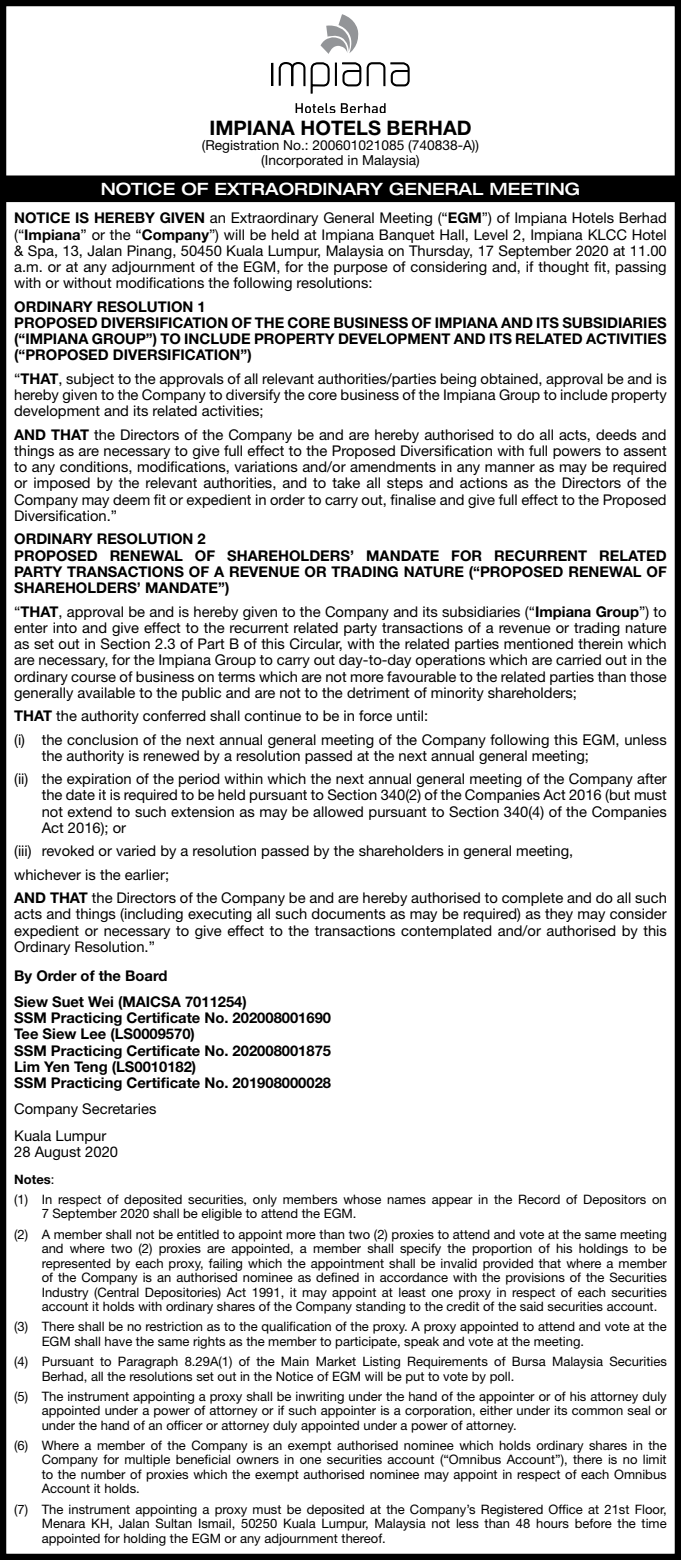
<style>
.page{position:relative;width:681px;height:1560px;background:#fff}
.page>*{position:absolute;margin:0;border:0;box-sizing:border-box;transform-origin:0 0}
.t1{font:700 20px "Helvetica Neue LT Std";color:#000}
.t2{font:500 expanded 17px "Helvetica Neue LT Std";color:#fff}
.t3{font:14.75px/16.2px "Helvetica Neue LT Std";color:#000;text-align:justify}
.t4{font:700 14.75px/16.2px "Helvetica Neue LT Std";color:#000}
.t5{font:13.75px/15px "Helvetica Neue LT Std";color:#000;text-align:center}
.t6{font:13px/14.5px "Helvetica Neue LT Std";color:#000}
.s1{font-weight:700}
</style>
<div class="page">
<div style="left:1px;top:177px;width:678px;height:24px;background:#000"></div>
<div style="left:0;top:175px;width:680px;height:27px;border:2px solid #000"></div>
<svg style="left:320px;top:14px;width:39px;height:40px"></svg>
<div style="left:271px;top:63px;width:2px;height:23px;border:1px solid #000"></div>
<svg style="left:272px;top:62px;width:64px;height:32px"></svg>
<svg style="left:342px;top:62px;width:67px;height:25px"></svg>
<svg style="left:295px;top:103px;width:40px;height:10px"></svg>
<svg style="left:341px;top:103px;width:44px;height:10px"></svg>
<div style="left:0;top:0;width:680px;height:1559px;border:6px solid #000"></div>
<h1 class="t1" style="left:209px;top:115px;width:263px">IMPIANA HOTELS BERHAD</h1>
<p class="t5" style="left:202px;top:137px;width:278px">(Registration No.: 200601021085 (740838-A)) (Incorporated in Malaysia)</p>
<p class="t2" style="left:101px;top:178px;width:481px">NOTICE OF EXTRAORDINARY GENERAL MEETING</p>
<p class="t3" style="left:14px;top:210px;width:654px"><span class="s1">NOTICE IS HEREBY GIVEN</span> an Extraordinary General Meeting (“<span class="s1">EGM</span>”) of Impiana Hotels Berhad (“<span class="s1">Impiana</span>” or the “<span class="s1">Company</span>”) will be held at Impiana Banquet Hall, Level 2, Impiana KLCC Hotel &amp; Spa, 13, Jalan Pinang, 50450 Kuala Lumpur, Malaysia on Thursday, 17 September 2020 at 11.00 a.m. or at any adjournment of the EGM, for the purpose of considering and, if thought fit, passing with or without modifications the following resolutions:</p>
<p class="t4" style="left:14px;top:298px;width:653px">ORDINARY RESOLUTION 1<br>PROPOSED DIVERSIFICATION OF THE CORE BUSINESS OF IMPIANA AND ITS SUBSIDIARIES (“IMPIANA GROUP”) TO INCLUDE PROPERTY DEVELOPMENT AND ITS RELATED ACTIVITIES (“PROPOSED DIVERSIFICATION”)</p>
<p class="t3" style="left:14px;top:370px;width:653px">“<span class="s1">THAT</span>, subject to the approvals of all relevant authorities/parties being obtained, approval be and is hereby given to the Company to diversify the core business of the Impiana Group to include property development and its related activities;</p>
<p class="t3" style="left:14px;top:426px;width:654px"><span class="s1">AND THAT</span> the Directors of the Company be and are hereby authorised to do all acts, deeds and things as are necessary to give full effect to the Proposed Diversification with full powers to assent to any conditions, modifications, variations and/or amendments in any manner as may be required or imposed by the relevant authorities, and to take all steps and actions as the Directors of the Company may deem fit or expedient in order to carry out, finalise and give full effect to the Proposed Diversification.”</p>
<p class="t4" style="left:14px;top:530px;width:653px">ORDINARY RESOLUTION 2<br>PROPOSED RENEWAL OF SHAREHOLDERS’ MANDATE FOR RECURRENT RELATED PARTY TRANSACTIONS OF A REVENUE OR TRADING NATURE (“PROPOSED RENEWAL OF SHAREHOLDERS’ MANDATE”)</p>
<p class="t3" style="left:14px;top:603px;width:654px">“<span class="s1">THAT</span>, approval be and is hereby given to the Company and its subsidiaries (“<span class="s1">Impiana Group</span>”) to enter into and give effect to the recurrent related party transactions of a revenue or trading nature as set out in Section 2.3 of Part B of this Circular, with the related parties mentioned therein which are necessary, for the Impiana Group to carry out day-to-day operations which are carried out in the ordinary course of business on terms which are not more favourable to the related parties than those generally available to the public and are not to the detriment of minority shareholders;</p>
<p class="t3" style="left:14px;top:704px;width:653px;line-height:23.2px"><span class="s1">THAT</span> the authority conferred shall continue to be in force until:<br>(i) the conclusion of the next annual general meeting of the Company following this EGM, unless</p>
<p class="t3" style="left:14px;top:743px;width:654px;line-height:23.2px;text-indent:27px">the authority is renewed by a resolution passed at the next annual general meeting;<br>(ii) the expiration of the period within which the next annual general meeting of the Company after</p>
<p class="t3" style="left:42px;top:786px;width:626px">the date it is required to be held pursuant to Section 340(2) of the Companies Act 2016 (but must not extend to such extension as may be allowed pursuant to Section 340(4) of the Companies Act 2016); or</p>
<p class="t3" style="left:14px;top:839px;width:654px;line-height:23.2px;text-align:left">(iii) revoked or varied by a resolution passed by the shareholders in general meeting,<br>whichever is the earlier;<br><span class="s1">AND THAT</span> the Directors of the Company be and are hereby authorised to complete and do all such</p>
<p class="t3" style="left:14px;top:905px;width:654px">acts and things (including executing all such documents as may be required) as they may consider expedient or necessary to give effect to the transactions contemplated and/or authorised by this Ordinary Resolution.”</p>
<p class="t4" style="left:14px;top:961px;width:234px;line-height:26.2px">By Order of the Board<br>Siew Suet Wei (MAICSA 7011254)</p>
<p class="t4" style="left:14px;top:1009px;width:318px">SSM Practicing Certificate No. 202008001690<br>Tee Siew Lee (LS0009570)<br>SSM Practicing Certificate No. 202008001875<br>Lim Yen Teng (LS0010182)<br>SSM Practicing Certificate No. 201908000028</p>
<p class="t3" style="left:14px;top:1095px;width:144px;line-height:26.2px">Company Secretaries<br>Kuala Lumpur</p>
<p class="t3" style="left:14px;top:1143px;width:105px">28 August 2020</p>
<p class="t6" style="left:14px;top:1168px;width:654px;line-height:20.2px"><span class="s1">Notes</span>:<br>(1) In respect of deposited securities, only members whose names appear in the Record of Depositors on</p>
<p class="t6" style="left:14px;top:1203px;width:654px;line-height:20.2px;text-indent:27px">7 September 2020 shall be eligible to attend the EGM.<br>(2) A member shall not be entitled to appoint more than two (2) proxies to attend and vote at the same meeting</p>
<p class="t6" style="left:42px;top:1240px;width:626px;text-align:justify">and where two (2) proxies are appointed, a member shall specify the proportion of his holdings to be represented by each proxy, failing which the appointment shall be invalid provided that where a member of the Company is an authorised nominee as defined in accordance with the provisions of the Securities Industry (Central Depositories) Act 1991, it may appoint at least one proxy in respect of each securities account it holds with ordinary shares of the Company standing to the credit of the said securities account.</p>
<p class="t6" style="left:42px;top:1318px;width:626px;text-indent:-27px">(3) There shall be no restriction as to the qualification of the proxy. A proxy appointed to attend and vote at the<br>EGM shall have the same rights as the member to participate, speak and vote at the meeting.</p>
<p class="t6" style="left:42px;top:1353px;width:626px;text-indent:-27px">(4) Pursuant to Paragraph 8.29A(1) of the Main Market Listing Requirements of Bursa Malaysia Securities<br>Berhad, all the resolutions set out in the Notice of EGM will be put to vote by poll.</p>
<p class="t6" style="left:42px;top:1388px;width:626px;text-align:justify;text-indent:-27px">(5) The instrument appointing a proxy shall be inwriting under the hand of the appointer or of his attorney duly appointed under a power of attorney or if such appointer is a corporation, either under its common seal or under the hand of an officer or attorney duly appointed under a power of attorney.</p>
<p class="t6" style="left:42px;top:1437px;width:626px;text-align:justify;text-indent:-27px">(6) Where a member of the Company is an exempt authorised nominee which holds ordinary shares in the Company for multiple beneficial owners in one securities account (“Omnibus Account”), there is no limit to the number of proxies which the exempt authorised nominee may appoint in respect of each Omnibus Account it holds.</p>
<p class="t6" style="left:42px;top:1501px;width:626px;text-align:justify;text-indent:-27px">(7) The instrument appointing a proxy must be deposited at the Company’s Registered Office at 21st Floor, Menara KH, Jalan Sultan Ismail, 50250 Kuala Lumpur, Malaysia not less than 48 hours before the time appointed for holding the EGM or any adjournment thereof.</p>
</div>
